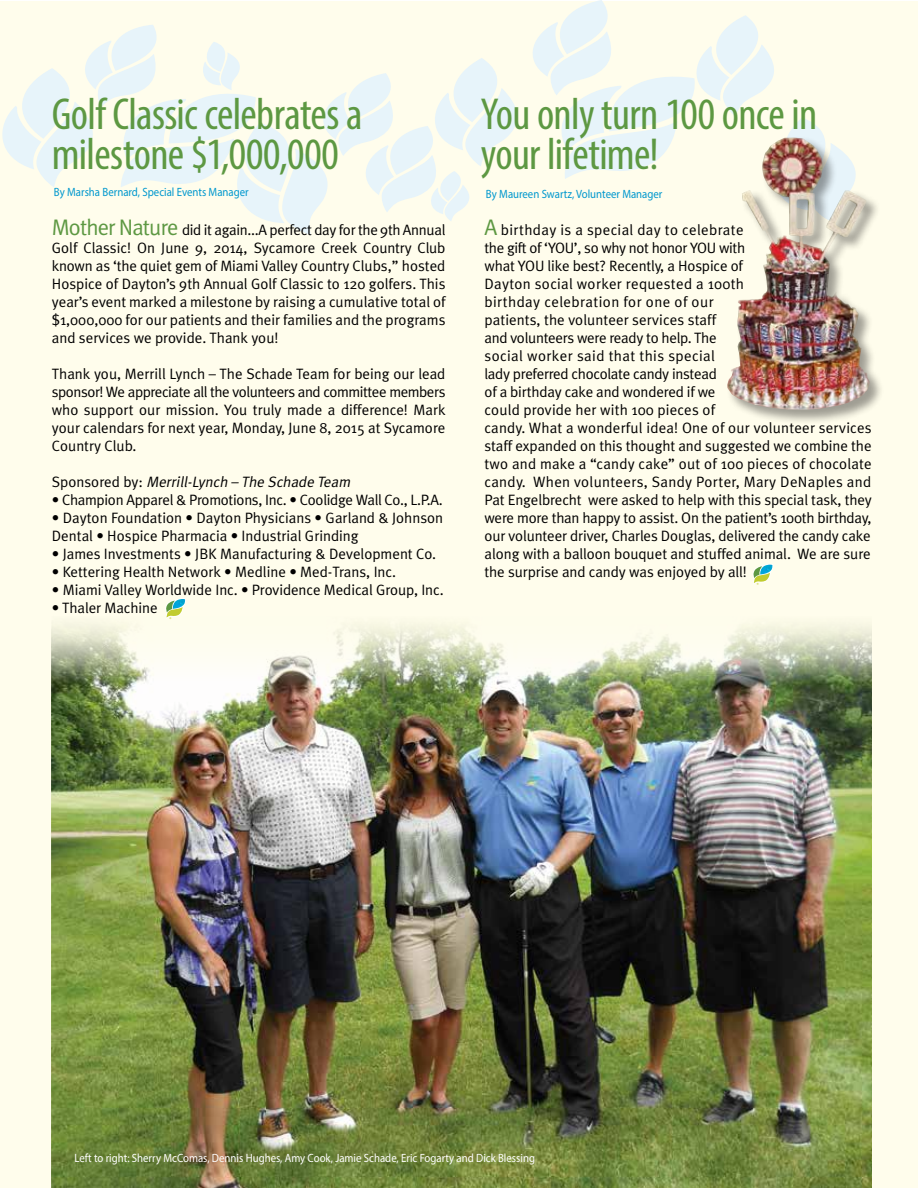
<style>
.page{position:relative;width:918px;height:1188px;background:#fff}
.page>*{position:absolute;margin:0;border:0;box-sizing:border-box;transform-origin:0 0}
.t1{font:condensed 45px/40.5px "Myriad Pro";letter-spacing:-.015em;color:#5d9842}
.t2{font:22.5px "Meta Plus Normal";letter-spacing:-.04em;color:#5d9842}
.t3{font:15px/18px "Meta Plus Normal";color:#000;text-align:justify}
.t4{font:15px "Meta Plus Normal";letter-spacing:-.02em;color:#000}
.t5{font:italic 15px "Meta Plus Normal";color:#000}
.t6{font:12px "Myriad Pro";color:#fff;scale:.9 1}
.t7{font:12px "Myriad Pro";color:#0098ce;scale:.9 1}
.s1{font-style:normal}
</style>
<div class="page">
<div style="left:0;top:1px;width:918px;height:1187px;background:#fffdec"></div>
<svg style="left:2px;top:0;width:822px;height:235px"></svg>
<img style="left:52px;top:624px;width:820px;height:564px">
<svg style="left:165px;top:598px;width:21px;height:21px"></svg>
<svg style="left:753px;top:564px;width:20px;height:21px"></svg>
<div style="left:726px;top:136px;width:158px;height:288px;background:#000;opacity:.38"></div>
<img style="left:727px;top:137px;width:143px;height:273px">
<h1 class="t1" style="left:52px;top:93px;width:312px">Golf Classic celebrates a milestone $1,000,000</h1>
<p class="t7" style="left:54px;top:185px;width:218px">By Marsha Bernard, Special Events Manager</p>
<h2 class="t2" style="left:52px;top:214px;width:128px">Mother Nature</h2>
<p class="t3" style="left:52px;top:220px;width:395px;text-indent:130px">did it again...A perfect day for the 9th Annual Golf Classic! On June 9, 2014, Sycamore Creek Country Club known as ‘the quiet gem of Miami Valley Country Clubs,” hosted Hospice of Dayton’s 9th Annual Golf Classic to 120 golfers. This year’s event marked a milestone by raising a cumulative total of $1,000,000 for our patients and their families and the programs and services we provide. Thank you!</p>
<p class="t3" style="left:52px;top:364px;width:395px">Thank you, Merrill Lynch – The Schade Team for being our lead sponsor! We appreciate all the volunteers and committee members who support our mission. You truly made a difference! Mark your calendars for next year, Monday, June 8, 2015 at Sycamore Country Club.</p>
<p class="t5" style="left:52px;top:473px;width:303px"><span class="s1">S p o n s o r e d b y :</span> Merrill-Lynch – The Schade Team</p>
<p class="t4" style="left:52px;top:491px;width:392px">• Champion Apparel &amp; Promotions, Inc. • Coolidge Wall Co., L.P.A.</p>
<p class="t3" style="left:52px;top:508px;width:393px">• Dayton Foundation • Dayton Physicians • Garland &amp; Johnson<br>Dental • Hospice Pharmacia • Industrial Grinding</p>
<p class="t3" style="left:52px;top:544px;width:386px">• James Investments • JBK Manufacturing &amp; Development Co.</p>
<p class="t3" style="left:52px;top:562px;width:346px">• Kettering Health Network • Medline • Med-Trans, Inc.</p>
<p class="t3" style="left:52px;top:580px;width:393px">• Miami Valley Worldwide Inc. • Providence Medical Group, Inc.</p>
<p class="t3" style="left:52px;top:598px;width:107px">• Thaler Machine</p>
<h1 class="t1" style="left:481px;top:93px;width:338px">You only turn 100 once in your lifetime!</h1>
<p class="t7" style="left:486px;top:186px;width:198px">By Maureen Swartz, Volunteer Manager</p>
<p class="t3" style="left:484px;top:220px;width:389px;text-align:left;text-indent:16px">birthday is a special day to celebrate<br>the gift of ‘YOU’, so why not honor YOU with<br>what YOU like best? Recently, a Hospice of<br>Dayton social worker requested a 100th<br>birthday celebration for one of our<br>patients, the volunteer services staff<br>and volunteers were ready to help. The<br>social worker said that this special<br>lady preferred chocolate candy instead<br>of a birthday cake and wondered if we<br>could provide her with 100 pieces of<br>candy. What a wonderful idea! One of our volunteer services staff expanded on this thought and suggested we combine the two and make a “candy cake” out of 100 pieces of chocolate candy. When volunteers, Sandy Porter, Mary DeNaples and Pat Engelbrecht were asked to help with this special task, they were more than happy to assist. On the patient’s 100th birthday, our volunteer driver, Charles Douglas, delivered the candy cake along with a balloon bouquet and stuffed animal. We are sure the surprise and candy was enjoyed by all!</p>
<h2 class="t2" style="left:484px;top:214px;width:14px">A</h2>
<p class="t6" style="left:75px;top:1151px;width:513px">Left to right: Sherry McComas, Dennis Hughes, Amy Cook, Jamie Schade, Eric Fogarty and Dick Blessing</p>
</div>
